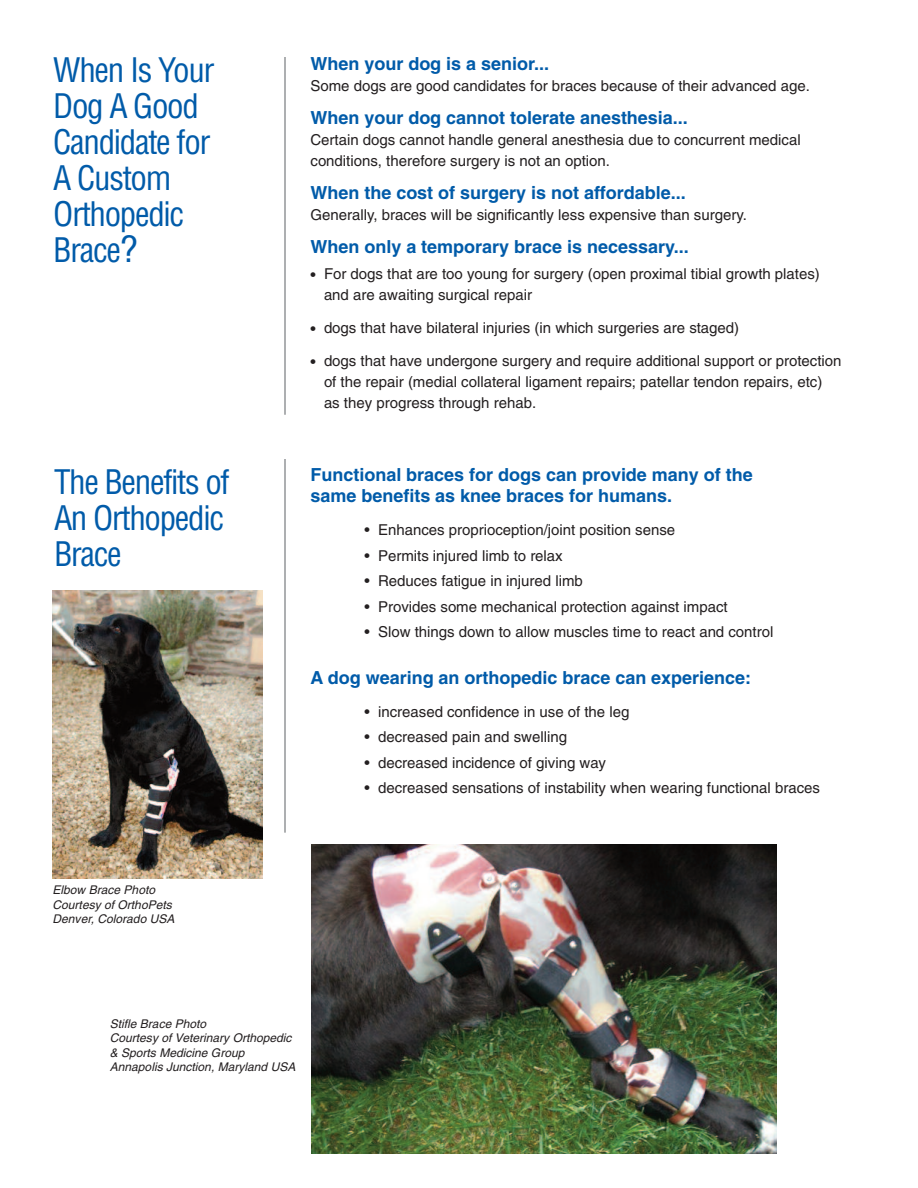
<style>
.page{position:relative;width:918px;height:1188px;background:#fff}
.page>*{position:absolute;margin:0;border:0;box-sizing:border-box;transform-origin:0 0}
.t1{font:condensed 33px/36px "Helvetica";letter-spacing:-.04em;color:#015ba9}
.t2{font:700 18px/21px "Helvetica";color:#015ba9}
.t3{font:15px/21px "Helvetica";color:#231f20}
.t4{font:italic 12px/14.4px "Helvetica";letter-spacing:.005em;color:#231f20}
.s1{font-size:36px}
</style>
<div class="page">
<hr style="left:284px;top:57px;width:2px;height:358px;background:#939598">
<hr style="left:284px;top:459px;width:2px;height:374px;background:#939598">
<img style="left:52px;top:590px;width:210px;height:289px">
<img style="left:311px;top:844px;width:465px;height:310px">
<h1 class="t1" style="left:53px;top:52px;width:163px">When Is Your<br>Dog A Good<br>Candidate for<br>A Custom<br>Orthopedic<br>Brace<span class="s1">?</span></h1>
<h1 class="t1" style="left:54px;top:464px;width:177px">The Benefits of<br>An Orthopedic<br>Brace</h1>
<p class="t4" style="left:52px;top:884px;width:124px">Elbow Brace Photo<br>Courtesy of OrthoPets<br>Denver, Colorado USA</p>
<p class="t2" style="left:310px;top:55px;width:240px">When your dog is a senior...</p>
<p class="t3" style="left:310px;top:77px;width:501px">Some dogs are good candidates for braces because of their advanced age.</p>
<p class="t2" style="left:310px;top:109px;width:379px">When your dog cannot tolerate anesthesia...</p>
<p class="t3" style="left:310px;top:131px;width:492px">Certain dogs cannot handle general anesthesia due to concurrent medical conditions, therefore surgery is not an option.</p>
<p class="t2" style="left:310px;top:184px;width:377px">When the cost of surgery is not affordable...</p>
<p class="t3" style="left:310px;top:206px;width:438px">Generally, braces will be significantly less expensive than surgery.</p>
<p class="t2" style="left:310px;top:238px;width:380px">When only a temporary brace is necessary...</p>
<p class="t3" style="left:324px;top:265px;width:497px;text-indent:-14px">• For dogs that are too young for surgery (open proximal tibial growth plates) and are awaiting surgical repair</p>
<p class="t3" style="left:311px;top:319px;width:430px">• dogs that have bilateral injuries (in which surgeries are staged)</p>
<p class="t3" style="left:324px;top:352px;width:519px;text-indent:-14px">• dogs that have undergone surgery and require additional support or protection of the repair (medial collateral ligament repairs; patellar tendon repairs, etc) as they progress through rehab.</p>
<p class="t2" style="left:310px;top:466px;width:444px">Functional braces for dogs can provide many of the same benefits as knee braces for humans.</p>
<p class="t3" style="left:364px;top:521px;width:312px">• Enhances proprioception/joint position sense</p>
<p class="t3" style="left:365px;top:546px;width:200px">• Permits injured limb to relax</p>
<p class="t3" style="left:365px;top:572px;width:220px">• Reduces fatigue in injured limb</p>
<p class="t3" style="left:365px;top:597px;width:365px">• Provides some mechanical protection against impact</p>
<p class="t3" style="left:365px;top:623px;width:410px">• Slow things down to allow muscles time to react and control</p>
<p class="t2" style="left:310px;top:669px;width:442px">A dog wearing an orthopedic brace can experience:</p>
<p class="t3" style="left:364px;top:702px;width:266px">• increased confidence in use of the leg</p>
<p class="t3" style="left:365px;top:728px;width:204px">• decreased pain and swelling</p>
<p class="t3" style="left:365px;top:753px;width:243px">• decreased incidence of giving way</p>
<p class="t3" style="left:365px;top:779px;width:457px">• decreased sensations of instability when wearing functional braces</p>
<p class="t4" style="left:110px;top:1017px;width:187px">Stifle Brace Photo<br>Courtesy of Veterinary Orthopedic &amp; Sports Medicine Group<br>Annapolis Junction, Maryland USA</p>
</div>
